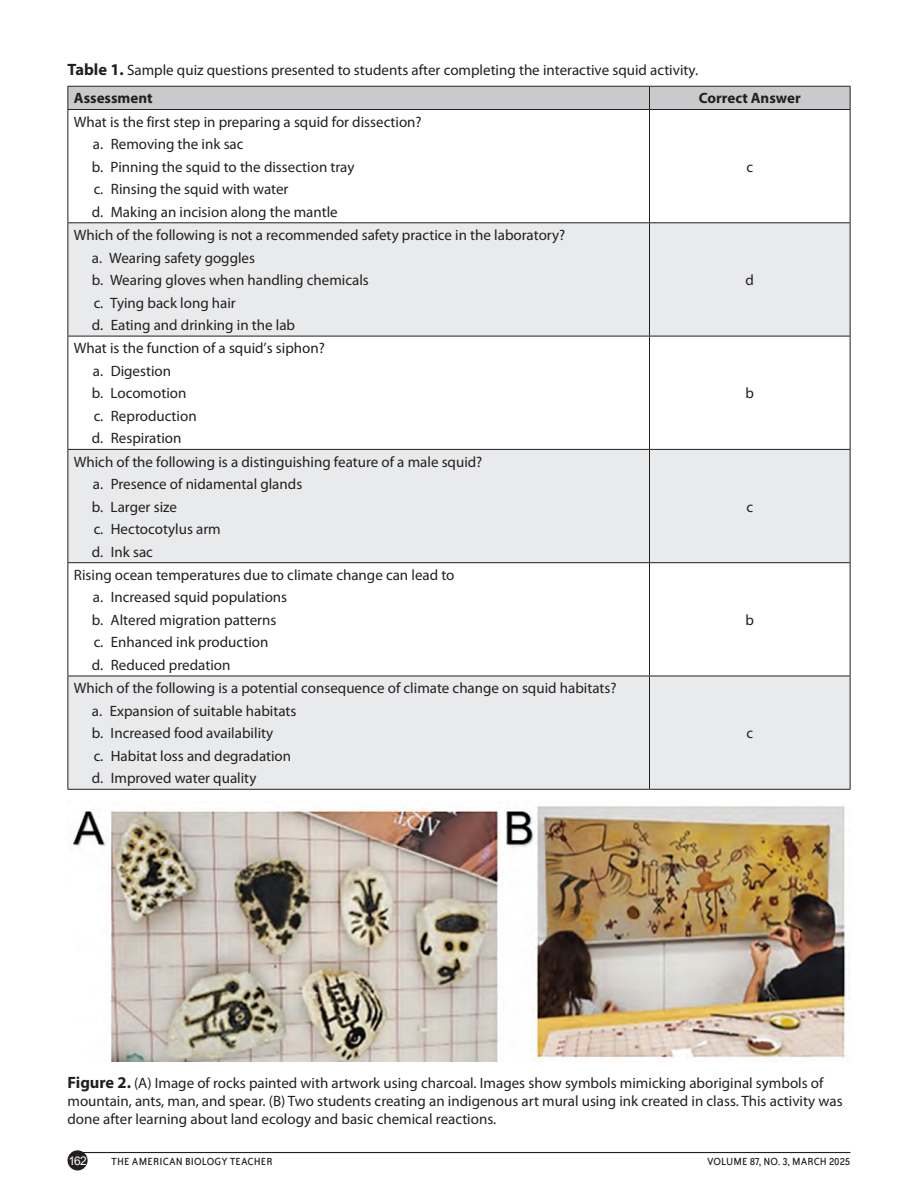
<style>
.page{position:relative;width:918px;height:1202px;background:#fff}
.page>*{position:absolute;margin:0;border:0;box-sizing:border-box;transform-origin:0 0}
.TT{font:15px "Myriad Pro";color:#231f20}
.CP{font:15px/18px "Myriad Pro";color:#231f20}
.TT-2{font:700 15px "Myriad Pro";color:#231f20}
.t1{font:12px "Bailey Sans ITC";letter-spacing:.015em;color:#231f20}
.t2{font:12px "Bailey Sans ITC";letter-spacing:-.01em;color:#231f20}
.t3{font:12px "Arial";color:#fff}
.s1{font-weight:700;font-size:16.5px}
</style>
<div class="page">
<div style="left:68px;top:1150px;width:20px;height:20px;background:#231f20;border-radius:50%"></div>
<hr style="left:72px;top:1151px;width:779px;height:2px;background:#231f20">
<svg style="left:69px;top:223px;width:781px;height:566px;fill:#e9eaeb"></svg>
<div style="left:68px;top:86px;width:783px;height:23px;background:#c9cacc"></div>
<hr style="left:68px;top:109px;width:582px;height:1px;background:#231f20">
<hr style="left:68px;top:110px;width:1px;height:112px;background:#231f20">
<hr style="left:650px;top:109px;width:200px;height:1px;background:#231f20">
<hr style="left:649px;top:110px;width:1px;height:112px;background:#231f20">
<hr style="left:850px;top:110px;width:1px;height:112px;background:#231f20">
<hr style="left:68px;top:222px;width:582px;height:1px;background:#231f20">
<hr style="left:68px;top:223px;width:1px;height:113px;background:#231f20">
<hr style="left:650px;top:222px;width:200px;height:1px;background:#231f20">
<hr style="left:649px;top:223px;width:1px;height:113px;background:#231f20">
<hr style="left:850px;top:223px;width:1px;height:113px;background:#231f20">
<hr style="left:68px;top:336px;width:582px;height:1px;background:#231f20">
<hr style="left:68px;top:336px;width:1px;height:113px;background:#231f20">
<hr style="left:650px;top:336px;width:200px;height:1px;background:#231f20">
<hr style="left:649px;top:336px;width:1px;height:113px;background:#231f20">
<hr style="left:850px;top:336px;width:1px;height:113px;background:#231f20">
<hr style="left:68px;top:449px;width:582px;height:1px;background:#231f20">
<hr style="left:68px;top:450px;width:1px;height:112px;background:#231f20">
<hr style="left:650px;top:449px;width:200px;height:1px;background:#231f20">
<hr style="left:649px;top:450px;width:1px;height:112px;background:#231f20">
<hr style="left:850px;top:450px;width:1px;height:112px;background:#231f20">
<hr style="left:68px;top:562px;width:582px;height:1px;background:#231f20">
<hr style="left:68px;top:563px;width:1px;height:112px;background:#231f20">
<hr style="left:650px;top:562px;width:200px;height:1px;background:#231f20">
<hr style="left:649px;top:563px;width:1px;height:112px;background:#231f20">
<hr style="left:850px;top:563px;width:1px;height:112px;background:#231f20">
<hr style="left:68px;top:675px;width:582px;height:1px;background:#231f20">
<hr style="left:68px;top:676px;width:1px;height:113px;background:#231f20">
<hr style="left:650px;top:675px;width:200px;height:1px;background:#231f20">
<hr style="left:649px;top:676px;width:1px;height:113px;background:#231f20">
<hr style="left:850px;top:676px;width:1px;height:113px;background:#231f20">
<hr style="left:68px;top:789px;width:582px;height:1px;background:#231f20">
<hr style="left:650px;top:789px;width:200px;height:1px;background:#231f20">
<img style="left:72px;top:806px;width:778px;height:255px">
<p class="CP" style="left:68px;top:60px;width:632px"><span class="s1">Table 1.</span> Sample quiz questions presented to students after completing the interactive squid activity.</p>
<p class="TT-2" style="left:74px;top:87px;width:80px">Assessment</p>
<p class="TT-2" style="left:699px;top:87px;width:103px">Correct Answer</p>
<p class="TT" style="left:74px;top:111px;width:349px">What is the first step in preparing a squid for dissection?</p>
<p class="TT" style="left:93px;top:134px;width:152px">a. Removing the ink sac</p>
<p class="TT" style="left:92px;top:156px;width:264px">b. Pinning the squid to the dissection tray</p>
<p class="TT" style="left:94px;top:179px;width:196px">c. Rinsing the squid with water</p>
<p class="TT" style="left:92px;top:201px;width:247px">d. Making an incision along the mantle</p>
<p class="TT" style="left:746px;top:156px;width:8px">c</p>
<p class="TT" style="left:74px;top:224px;width:493px">Which of the following is not a recommended safety practice in the laboratory?</p>
<p class="TT" style="left:92px;top:247px;width:165px">a. Wearing safety goggles</p>
<p class="TT" style="left:92px;top:269px;width:278px">b. Wearing gloves when handling chemicals</p>
<p class="TT" style="left:94px;top:292px;width:144px">c. Tying back long hair</p>
<p class="TT" style="left:92px;top:314px;width:205px">d. Eating and drinking in the lab</p>
<p class="TT" style="left:74px;top:338px;width:252px">What is the function of a squid’s siphon?</p>
<p class="TT" style="left:93px;top:360px;width:80px">a. Digestion</p>
<p class="TT" style="left:92px;top:383px;width:96px">b. Locomotion</p>
<p class="TT" style="left:94px;top:405px;width:105px">c. Reproduction</p>
<p class="TT" style="left:92px;top:428px;width:91px">d. Respiration</p>
<p class="TT" style="left:74px;top:451px;width:410px">Which of the following is a distinguishing feature of a male squid?</p>
<p class="TT" style="left:93px;top:473px;width:211px">a. Presence of nidamental glands</p>
<p class="TT" style="left:92px;top:496px;width:87px">b. Larger size</p>
<p class="TT" style="left:94px;top:518px;width:129px">c. Hectocotylus arm</p>
<p class="TT" style="left:92px;top:541px;width:63px">d. Ink sac</p>
<p class="TT" style="left:74px;top:564px;width:382px">Rising ocean temperatures due to climate change can lead to</p>
<p class="TT" style="left:93px;top:587px;width:196px">a. Increased squid populations</p>
<p class="TT" style="left:92px;top:609px;width:186px">b. Altered migration patterns</p>
<p class="TT" style="left:94px;top:632px;width:176px">c. Enhanced ink production</p>
<p class="TT" style="left:92px;top:654px;width:140px">d. Reduced predation</p>
<p class="TT" style="left:74px;top:677px;width:544px">Which of the following is a potential consequence of climate change on squid habitats?</p>
<p class="TT" style="left:92px;top:700px;width:206px">a. Expansion of suitable habitats</p>
<p class="TT" style="left:92px;top:722px;width:183px">b. Increased food availability</p>
<p class="TT" style="left:94px;top:745px;width:199px">c. Habitat loss and degradation</p>
<p class="TT" style="left:92px;top:767px;width:166px">d. Improved water quality</p>
<p class="TT" style="left:746px;top:269px;width:10px">d</p>
<p class="TT" style="left:746px;top:383px;width:10px">b</p>
<p class="TT" style="left:746px;top:496px;width:8px">c</p>
<p class="TT" style="left:746px;top:609px;width:10px">b</p>
<p class="TT" style="left:746px;top:722px;width:8px">c</p>
<p class="CP" style="left:68px;top:1073px;width:777px"><span class="s1">Figure 2.</span> (A) Image of rocks painted with artwork using charcoal. Images show symbols mimicking aboriginal symbols of mountain, ants, man, and spear. (B) Two students creating an indigenous art mural using ink created in class. This activity was done after learning about land ecology and basic chemical reactions.</p>
<p class="t3" style="left:68px;top:1152px;width:20px">162</p>
<p class="t1" style="left:111px;top:1155px;width:163px">THE AMERICAN BIOLOGY TEACHER</p>
<p class="t2" style="left:707px;top:1155px;width:97px">VOLU ME 87, NO. 3, MARCH</p>
<p class="t1" style="left:829px;top:1155px;width:23px">2025</p>
</div>
